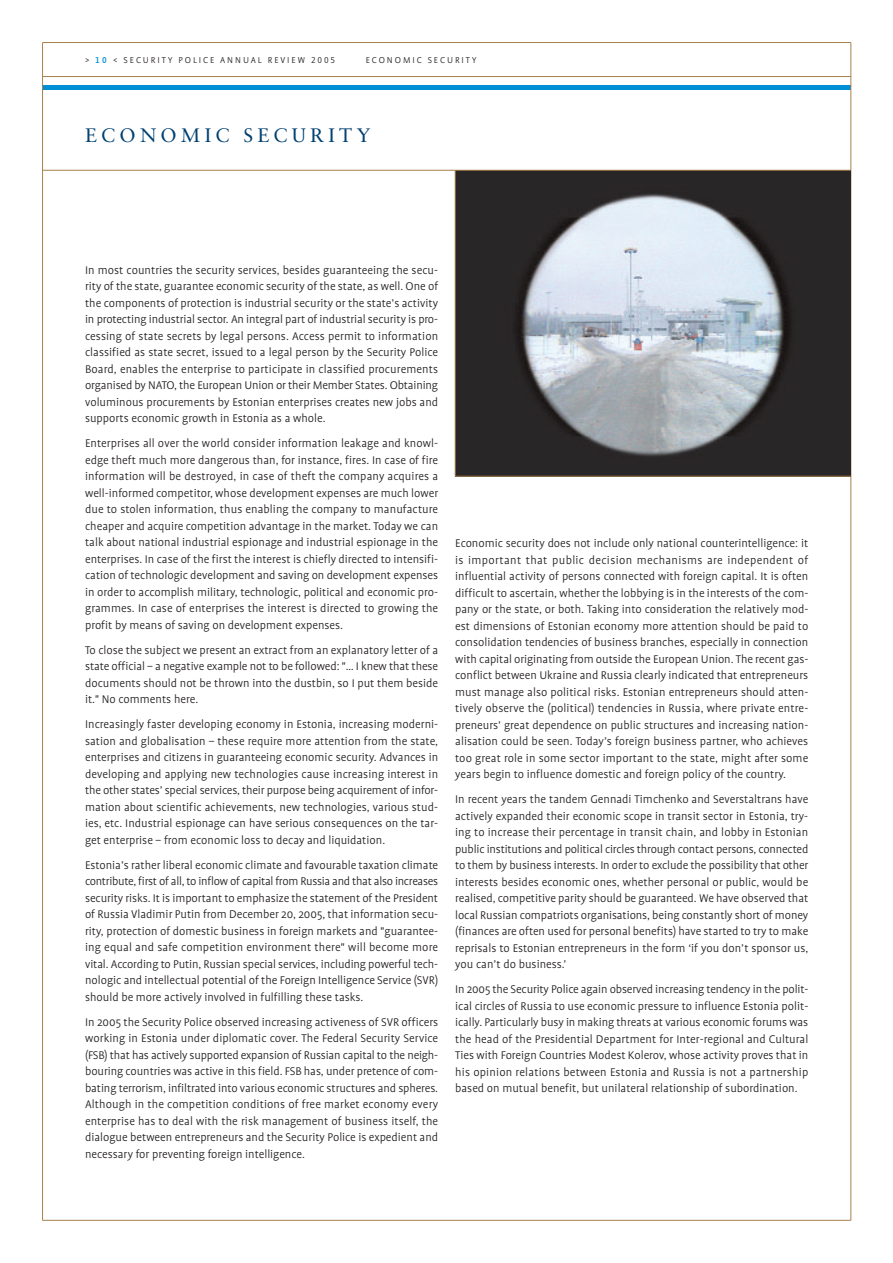
<style>
.page{position:relative;width:893px;height:1263px;background:#fff}
.page>*{position:absolute;margin:0;border:0;box-sizing:border-box;transform-origin:0 0}
.t1{font:19.5px "Sabon";letter-spacing:.215em;color:#004071}
.t2{font:300 12.75px/16.5px "Profile";color:#231f20;text-align:justify}
.t3{font:300 9.75px "Profile";letter-spacing:.2em;color:#231f20}
.s1{font-family:"Profile NO";font-weight:500;color:#008fd5}
.s2{font-family:"Profile NO"}
</style>
<div class="page">
<hr style="left:43px;top:85px;width:807px;height:4px;background:#008fd5">
<hr style="left:43px;top:42px;width:807px;height:1px;background:#a7814d">
<hr style="left:43px;top:76px;width:807px;height:1px;background:#a7814d">
<hr style="left:43px;top:1220px;width:807px;height:1px;background:#a7814d">
<hr style="left:42px;top:43px;width:1px;height:1177px;background:#a7814d">
<hr style="left:850px;top:43px;width:1px;height:1177px;background:#a7814d">
<img style="left:456px;top:171px;width:394px;height:305px">
<hr style="left:43px;top:170px;width:807px;height:1px;background:#a7814d">
<hr style="left:455px;top:476px;width:395px;height:1px;background:#a7814d">
<hr style="left:455px;top:170px;width:1px;height:306px;background:#a7814d">
<p class="t3" style="left:85px;top:56px;width:251px">&gt; <span class="s1">10</span> &lt; SECURITY POLICE ANNUAL REVIEW <span class="s2">2005</span></p>
<p class="t3" style="left:366px;top:56px;width:112px">ECONOMIC SECURITY</p>
<h1 class="t1" style="left:85px;top:128px;width:287px">ECONOMIC SECURITY</h1>
<p class="t2" style="left:85px;top:262px;width:354px">In most countries the security services, besides guaranteeing the secu&shy;rity of the state, guarantee economic security of the state, as well. One of the components of protection is industrial security or the state’s activity in protecting industrial sector. An integral part of industrial security is pro&shy;cessing of state secrets by legal persons. Access permit to information classified as state secret, issued to a legal person by the Security Police Board, enables the enterprise to participate in classified procurements organised by NATO, the European Union or their Member States. Obtaining voluminous procurements by Estonian enterprises creates new jobs and supports economic growth in Estonia as a whole.</p>
<p class="t2" style="left:85px;top:436px;width:354px">Enterprises all over the world consider information leakage and knowl&shy;edge theft much more dangerous than, for instance, fires. In case of fire information will be destroyed, in case of theft the company acquires a well-informed competitor, whose development expenses are much lower due to stolen information, thus enabling the company to manufacture cheaper and acquire competition advantage in the market. Today we can talk about national industrial espionage and industrial espionage in the enterprises. In case of the first the interest is chiefly directed to intensifi&shy;cation of technologic development and saving on development expenses in order to accomplish military, technologic, political and economic pro&shy;grammes. In case of enterprises the interest is directed to growing the profit by means of saving on development expenses.</p>
<p class="t2" style="left:85px;top:642px;width:354px">To close the subject we present an extract from an explanatory letter of a state official – a negative example not to be followed: "… I knew that these documents should not be thrown into the dustbin, so I put them beside it." No comments here.</p>
<p class="t2" style="left:85px;top:717px;width:354px">Increasingly faster developing economy in Estonia, increasing moderni&shy;sation and globalisation – these require more attention from the state, enterprises and citizens in guaranteeing economic security. Advances in developing and applying new technologies cause increasing interest in the other states’ special services, their purpose being acquirement of infor&shy;mation about scientific achievements, new technologies, various stud&shy;ies, etc. Industrial espionage can have serious consequences on the tar&shy;get enterprise – from economic loss to decay and liquidation.</p>
<p class="t2" style="left:85px;top:857px;width:354px">Estonia’s rather liberal economic climate and favourable taxation climate contribute, first of all, to inflow of capital from Russia and that also increases security risks. It is important to emphasize the statement of the President of Russia Vladimir Putin from December 20, 2005, that information secu&shy;rity, protection of domestic business in foreign markets and "guarantee&shy;ing equal and safe competition environment there" will become more vital. According to Putin, Russian special services, including powerful tech&shy;nologic and intellectual potential of the Foreign Intelligence Service (SVR) should be more actively involved in fulfilling these tasks.</p>
<p class="t2" style="left:85px;top:1014px;width:354px">In 2005 the Security Police observed increasing activeness of SVR officers working in Estonia under diplomatic cover. The Federal Security Service (FSB) that has actively supported expansion of Russian capital to the neigh&shy;bouring countries was active in this field. FSB has, under pretence of com&shy;bating terrorism, infiltrated into various economic structures and spheres.<br>Although in the competition conditions of free market economy every enterprise has to deal with the risk management of business itself, the dialogue between entrepreneurs and the Security Police is expedient and necessary for preventing foreign intelligence.</p>
<p class="t2" style="left:455px;top:536px;width:355px">Economic security does not include only national counterintelligence: it is important that public decision mechanisms are independent of influential activity of persons connected with foreign capital. It is often difficult to ascertain, whether the lobbying is in the interests of the com&shy;pany or the state, or both. Taking into consideration the relatively mod&shy;est dimensions of Estonian economy more attention should be paid to consolidation tendencies of business branches, especially in connection with capital originating from outside the European Union. The recent gas&shy;conflict between Ukraine and Russia clearly indicated that entrepreneurs must manage also political risks. Estonian entrepreneurs should atten&shy;tively observe the (political) tendencies in Russia, where private entre&shy;preneurs’ great dependence on public structures and increasing nation&shy;alisation could be seen. Today’s foreign business partner, who achieves too great role in some sector important to the state, might after some years begin to influence domestic and foreign policy of the country.</p>
<p class="t2" style="left:455px;top:792px;width:354px">In recent years the tandem Gennadi Timchenko and Severstaltrans have actively expanded their economic scope in transit sector in Estonia, try&shy;ing to increase their percentage in transit chain, and lobby in Estonian public institutions and political circles through contact persons, connected to them by business interests. In order to exclude the possibility that other interests besides economic ones, whether personal or public, would be realised, competitive parity should be guaranteed. We have observed that local Russian compatriots organisations, being constantly short of money (finances are often used for personal benefits) have started to try to make reprisals to Estonian entrepreneurs in the form ‘if you don’t sponsor us, you can’t do business.’</p>
<p class="t2" style="left:455px;top:982px;width:354px">In 2005 the Security Police again observed increasing tendency in the polit&shy;ical circles of Russia to use economic pressure to influence Estonia polit&shy;ically. Particularly busy in making threats at various economic forums was the head of the Presidential Department for Inter-regional and Cultural Ties with Foreign Countries Modest Kolerov, whose activity proves that in his opinion relations between Estonia and Russia is not a partnership based on mutual benefit, but unilateral relationship of subordination.</p>
</div>
